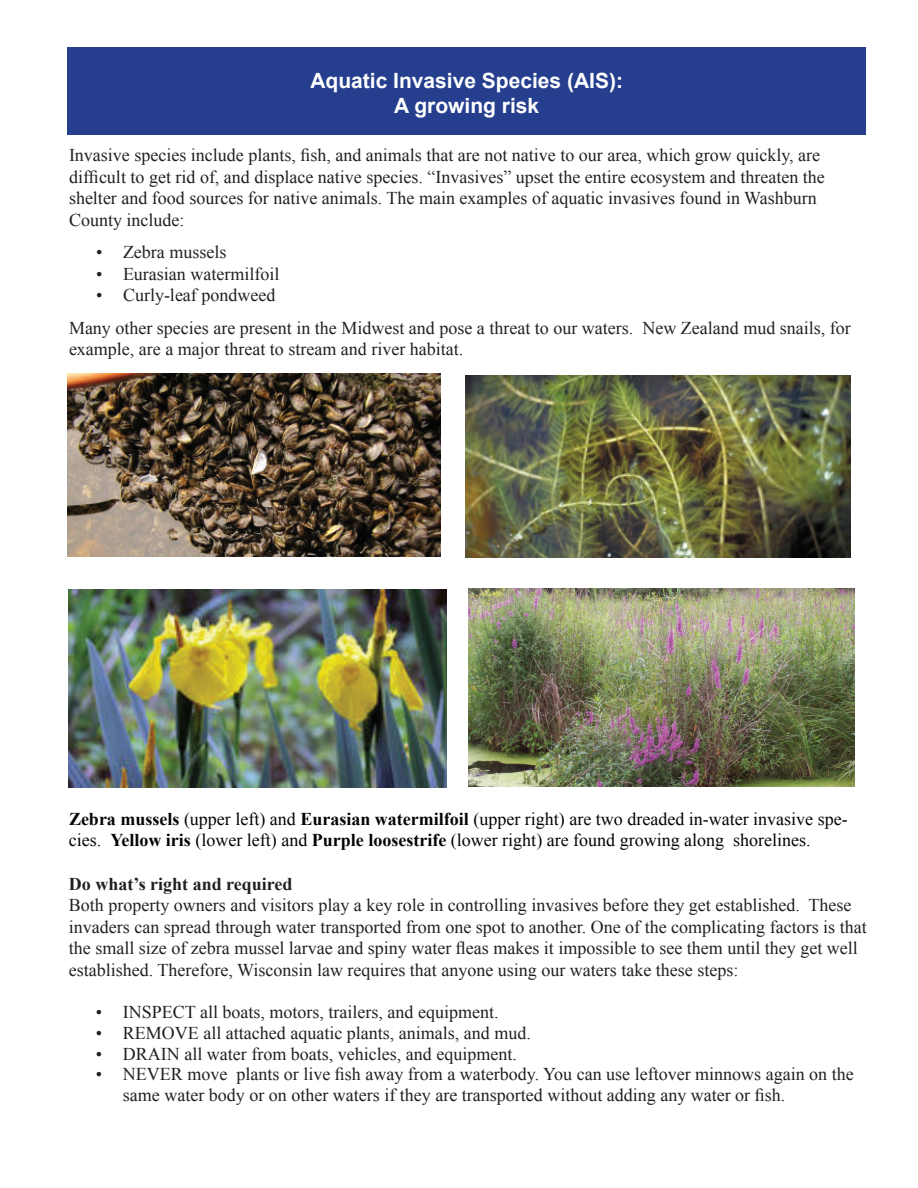
<style>
.page{position:relative;width:918px;height:1188px;background:#fff}
.page>*{position:absolute;margin:0;border:0;box-sizing:border-box;transform-origin:0 0}
.t1{font:700 21px/25.2px "Arial";color:#fff;text-align:center}
.t2{font:18px/21.6px "Times New Roman";color:#231f20}
.t3{font:18px/21.6px "Times New Roman";color:#040503}
.t4{font:700 18px "Times New Roman";color:#231f20}
.s1{font-weight:700}
</style>
<div class="page">
<div style="left:68px;top:48px;width:798px;height:87px;background:#253f8e"></div>
<img style="left:68px;top:374px;width:373px;height:182px">
<img style="left:466px;top:375px;width:384px;height:183px">
<img style="left:69px;top:590px;width:378px;height:198px">
<img style="left:468px;top:588px;width:387px;height:198px">
<p class="t1" style="left:310px;top:69px;width:314px">Aquatic Invasive Species (AIS):<br>A growing risk</p>
<p class="t2" style="left:69px;top:144px;width:757px">Invasive species include plants, fish, and animals that are not native to our area, which grow quickly, are difficult to get rid of, and displace native species. “Invasives” upset the entire ecosystem and threaten the shelter and food sources for native animals. The main examples of aquatic invasives found in Washburn County include:</p>
<p class="t2" style="left:96px;top:241px;width:132px">• Zebra mussels</p>
<p class="t2" style="left:96px;top:263px;width:185px">• Eurasian watermilfoil</p>
<p class="t2" style="left:69px;top:279px;width:783px;line-height:32.4px;text-indent:27px">• Curly-leaf pondweed<br>Many other species are present in the Midwest and pose a threat to our waters. New Zealand mud snails, for</p>
<p class="t2" style="left:69px;top:338px;width:396px">example, are a major threat to stream and river habitat.</p>
<p class="t3" style="left:69px;top:808px;width:780px"><span class="s1">Zebra mussels</span> (upper left) and <span class="s1">Eurasian watermilfoil</span> (upper right) are two dreaded in-water invasive spe&shy;cies. <span class="s1">Yellow iris</span> (lower left) and <span class="s1">Purple loosestrife</span> (lower right) are found growing along shorelines.</p>
<p class="t4" style="left:69px;top:871px;width:225px">Do what’s right and required</p>
<p class="t2" style="left:69px;top:894px;width:799px">Both property owners and visitors play a key role in controlling invasives before they get established. These invaders can spread through water transported from one spot to another. One of the complicating factors is that the small size of zebra mussel larvae and spiny water fleas makes it impossible to see them until they get well established. Therefore, Wisconsin law requires that anyone using our waters take these steps:</p>
<p class="t2" style="left:96px;top:1001px;width:404px">• INSPECT all boats, motors, trailers, and equipment.</p>
<p class="t2" style="left:96px;top:1022px;width:436px">• REMOVE all attached aquatic plants, animals, and mud.</p>
<p class="t2" style="left:96px;top:1043px;width:422px">• DRAIN all water from boats, vehicles, and equipment.</p>
<p class="t2" style="left:123px;top:1064px;width:732px;line-height:20.7px;text-indent:-27px">• NEVER move plants or live fish away from a waterbody. You can use leftover minnows again on the same water body or on other waters if they are transported without adding any water or fish.</p>
</div>
